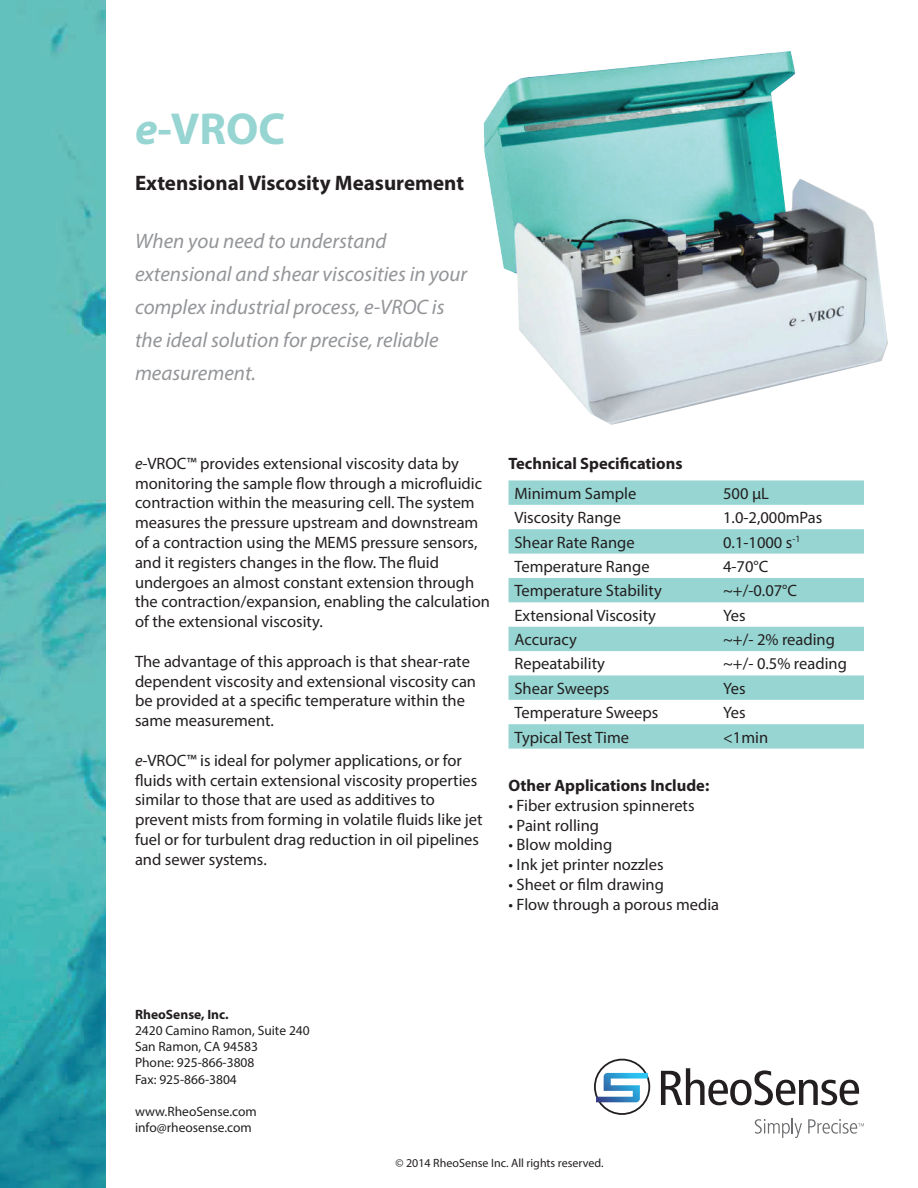
<style>
.page{position:relative;width:918px;height:1188px;background:#fff}
.page>*{position:absolute;margin:0;border:0;box-sizing:border-box;transform-origin:0 0}
.t1{font:700 45px "Myriad Pro";color:#96d5d2}
.t2{font:italic 21px/33px "Myriad Pro";color:#939598}
.t3{font:700 21px "Myriad Pro";color:#231f20}
.t4{font:16.5px/19.8px "Myriad Pro";color:#231f20}
.t5{font:700 16.5px "Myriad Pro";color:#231f20}
.t6{font:13.5px/16.2px "Myriad Pro";color:#231f20}
.t7{font:700 13.5px "Myriad Pro";color:#231f20}
.t8{font:12px "Myriad Pro";color:#231f20}
.s1{font-style:italic}
</style>
<div class="page">
<svg style="left:508px;top:480px;width:356px;height:269px;fill:#96d5d2"></svg>
<img style="left:0;top:0;width:106px;height:1188px">
<svg style="left:661px;top:1068px;width:198px;height:37px"></svg>
<svg style="left:594px;top:1059px;width:56px;height:56px"></svg>
<svg style="left:755px;top:1118px;width:47px;height:20px"></svg>
<svg style="left:808px;top:1119px;width:56px;height:15px"></svg>
<img style="left:484px;top:52px;width:404px;height:372px">
<h1 class="t1" style="left:135px;top:99px;width:152px"><span class="s1">e</span>-VROC</h1>
<p class="t3" style="left:135px;top:169px;width:331px">Extensional Viscosity Measurement</p>
<p class="t2" style="left:135px;top:224px;width:334px">When you need to understand extensional and shear viscosities in your complex industrial process, e-VROC is the ideal solution for precise, reliable measurement.</p>
<p class="t4" style="left:135px;top:453px;width:357px"><span class="s1">e</span>-VROC™ provides extensional viscosity data by monitoring the sample flow through a microfluidic contraction within the measuring cell. The system measures the pressure upstream and downstream of a contraction using the MEMS pressure sensors, and it registers changes in the flow. The fluid undergoes an almost constant extension through the contraction/expansion, enabling the calculation of the extensional viscosity.</p>
<p class="t4" style="left:135px;top:651px;width:343px">The advantage of this approach is that shear-rate dependent viscosity and extensional viscosity can be provided at a specific temperature within the same measurement.</p>
<p class="t4" style="left:135px;top:750px;width:349px"><span class="s1">e</span>-VROC™ is ideal for polymer applications, or for fluids with certain extensional viscosity properties similar to those that are used as additives to prevent mists from forming in volatile fluids like jet fuel or for turbulent drag reduction in oil pipelines and sewer systems.</p>
<p class="t5" style="left:508px;top:453px;width:176px">Technical Specifications</p>
<p class="t4" style="left:514px;top:483px;width:123px">Minimum Sample</p>
<p class="t4" style="left:723px;top:483px;width:47px">500 µL</p>
<p class="t4" style="left:514px;top:508px;width:108px">Viscosity Range</p>
<p class="t4" style="left:723px;top:508px;width:101px">1.0-2,000mPas</p>
<p class="t4" style="left:514px;top:532px;width:122px">Shear Rate Range</p>
<p class="t4" style="left:723px;top:532px;width:79px">0.1-1000 s<sup>-1</sup></p>
<p class="t4" style="left:514px;top:556px;width:137px">Temperature Range</p>
<p class="t4" style="left:723px;top:556px;width:47px">4-70°C</p>
<p class="t4" style="left:514px;top:581px;width:149px">Temperature Stability</p>
<p class="t4" style="left:723px;top:581px;width:76px">~+/-0.07°C</p>
<p class="t4" style="left:514px;top:605px;width:143px">Extensional Viscosity</p>
<p class="t4" style="left:723px;top:605px;width:24px">Yes</p>
<p class="t4" style="left:514px;top:629px;width:64px">Accuracy</p>
<p class="t4" style="left:723px;top:629px;width:113px">~+/- 2% reading</p>
<p class="t4" style="left:514px;top:654px;width:92px">Repeatability</p>
<p class="t4" style="left:723px;top:654px;width:125px">~+/- 0.5% reading</p>
<p class="t4" style="left:514px;top:678px;width:96px">Shear Sweeps</p>
<p class="t4" style="left:723px;top:678px;width:24px">Yes</p>
<p class="t4" style="left:514px;top:703px;width:145px">Temperature Sweeps</p>
<p class="t4" style="left:723px;top:703px;width:24px">Yes</p>
<p class="t4" style="left:514px;top:727px;width:116px">Typical Test Time</p>
<p class="t4" style="left:723px;top:727px;width:47px">&lt;1min</p>
<p class="t5" style="left:508px;top:775px;width:202px">Other Applications Include:</p>
<p class="t4" style="left:508px;top:795px;width:188px">• Fiber extrusion spinnerets</p>
<p class="t4" style="left:508px;top:815px;width:92px">• Paint rolling</p>
<p class="t4" style="left:508px;top:835px;width:105px">• Blow molding</p>
<p class="t4" style="left:508px;top:854px;width:157px">• Ink jet printer nozzles</p>
<p class="t4" style="left:508px;top:874px;width:157px">• Sheet or film drawing</p>
<p class="t4" style="left:508px;top:894px;width:212px">• Flow through a porous media</p>
<p class="t7" style="left:135px;top:1005px;width:95px">RheoSense, Inc.</p>
<p class="t6" style="left:135px;top:1022px;width:176px">2420 Camino Ramon, Suite 240<br>San Ramon, CA 94583<br>Phone: 925-866-3808<br>Fax: 925-866-3804</p>
<p class="t6" style="left:135px;top:1103px;width:123px">www.RheoSense.com info@rheosense.com</p>
<p class="t8" style="left:395px;top:1155px;width:210px">© 2014 RheoSense Inc. All rights reserved.</p>
</div>
